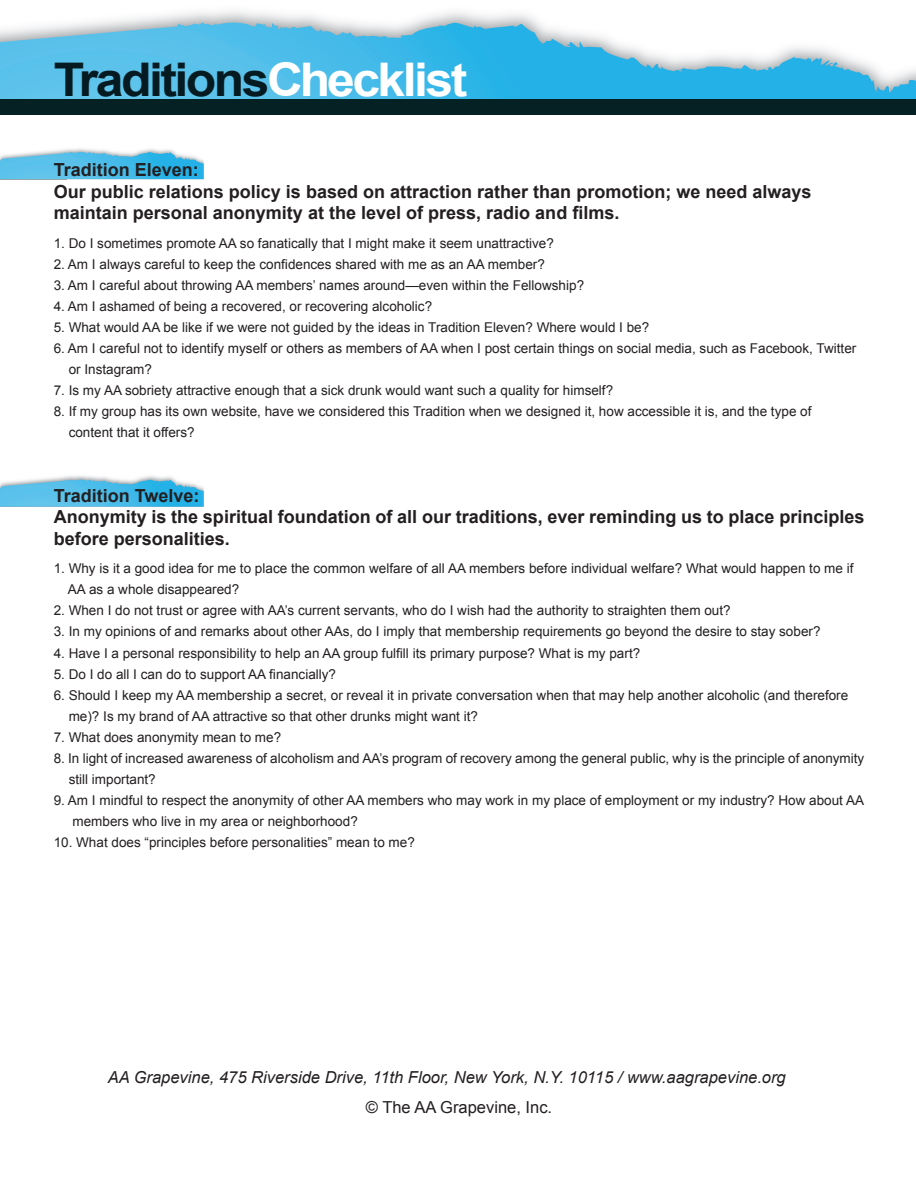
<style>
.page{position:relative;width:916px;height:1186px;background:#fff}
.page>*{position:absolute;margin:0;border:0;box-sizing:border-box;transform-origin:0 0}
.t1{font:700 46.35px "Arial";letter-spacing:-.05em;color:#061b21;scale:1.08 1}
.t2{font:700 18px/21.6px "Arial";color:#231f20}
.t3{font:italic 16.5px "Arial";color:#231f20}
.t4{font:16.5px "Arial";color:#231f20}
.t5{font:13.5px/21px "Arial";color:#231f20}
.s1{color:#fff}
</style>
<div class="page">
<svg style="left:0;top:152px;width:203px;height:27px"></svg>
<svg style="left:0;top:479px;width:203px;height:28px"></svg>
<svg style="left:0;top:23px;width:915px;height:76px"></svg>
<div style="left:0;top:99px;width:915px;height:15px;background:#052124"></div>
<p class="t1" style="left:54px;top:49px;width:384px">Traditions<span class="s1">Checklist</span></p>
<p class="t2" style="left:54px;top:159px;width:147px">Tradition Eleven:</p>
<p class="t2" style="left:54px;top:181px;width:759px">Our public relations policy is based on attraction rather than promotion; we need always</p>
<p class="t2" style="left:54px;top:202px;width:567px">maintain personal anonymity at the level of press, radio and films.</p>
<p class="t5" style="left:54px;top:232px;width:501px">1. Do I sometimes promote AA so fanatically that I might make it seem unattractive?</p>
<p class="t5" style="left:54px;top:253px;width:492px">2. Am I always careful to keep the confidences shared with me as an AA member?</p>
<p class="t5" style="left:54px;top:274px;width:531px">3. Am I careful about throwing AA members’ names around—even within the Fellowship?</p>
<p class="t5" style="left:54px;top:295px;width:380px">4. Am I ashamed of being a recovered, or recovering alcoholic?</p>
<p class="t5" style="left:54px;top:316px;width:597px">5. What would AA be like if we were not guided by the ideas in Tradition Eleven? Where would I be?</p>
<p class="t5" style="left:69px;top:337px;width:788px;text-indent:-15px">6. Am I careful not to identify myself or others as members of AA when I post certain things on social media, such as Facebook, Twitter or Instagram?</p>
<p class="t5" style="left:54px;top:379px;width:560px">7. Is my AA sobriety attractive enough that a sick drunk would want such a quality for himself?</p>
<p class="t5" style="left:54px;top:400px;width:759px">8. If my group has its own website, have we considered this Tradition when we designed it, how accessible it is, and the type of</p>
<p class="t5" style="left:69px;top:421px;width:127px">content that it offers?</p>
<p class="t2" style="left:54px;top:485px;width:147px">Tradition Twelve:</p>
<p class="t2" style="left:54px;top:506px;width:812px">Anonymity is the spiritual foundation of all our traditions, ever reminding us to place principles before personalities.</p>
<p class="t5" style="left:54px;top:558px;width:801px">1. Why is it a good idea for me to place the common welfare of all AA members before individual welfare? What would happen to me if</p>
<p class="t5" style="left:68px;top:579px;width:173px">AA as a whole disappeared?</p>
<p class="t5" style="left:54px;top:600px;width:678px">2. When I do not trust or agree with AA’s current servants, who do I wish had the authority to straighten them out?</p>
<p class="t5" style="left:54px;top:621px;width:768px">3. In my opinions of and remarks about other AAs, do I imply that membership requirements go beyond the desire to stay sober?</p>
<p class="t5" style="left:54px;top:642px;width:588px">4. Have I a personal responsibility to help an AA group fulfill its primary purpose? What is my part?</p>
<p class="t5" style="left:54px;top:663px;width:284px">5. Do I do all I can do to support AA financially?</p>
<p class="t5" style="left:54px;top:684px;width:795px">6. Should I keep my AA membership a secret, or reveal it in private conversation when that may help another alcoholic (and therefore</p>
<p class="t5" style="left:69px;top:705px;width:410px">me)? Is my brand of AA attractive so that other drunks might want it?</p>
<p class="t5" style="left:54px;top:726px;width:229px">7. What does anonymity mean to me?</p>
<p class="t5" style="left:54px;top:747px;width:811px">8. In light of increased awareness of alcoholism and AA’s program of recovery among the general public, why is the principle of anonymity</p>
<p class="t5" style="left:69px;top:768px;width:89px">still important?</p>
<p class="t5" style="left:54px;top:789px;width:811px">9. Am I mindful to respect the anonymity of other AA members who may work in my place of employment or my industry? How about AA</p>
<p class="t5" style="left:72px;top:810px;width:287px">members who live in my area or neighborhood?</p>
<p class="t5" style="left:54px;top:831px;width:362px">10. What does “principles before personalities” mean to me?</p>
<p class="t3" style="left:108px;top:1065px;width:679px">AA Grapevine, 475 Riverside Drive, 11th Floor, New York, N.Y. 10115 / www.aagrapevine.org</p>
<p class="t4" style="left:366px;top:1095px;width:188px">© The AA Grapevine, Inc.</p>
</div>
